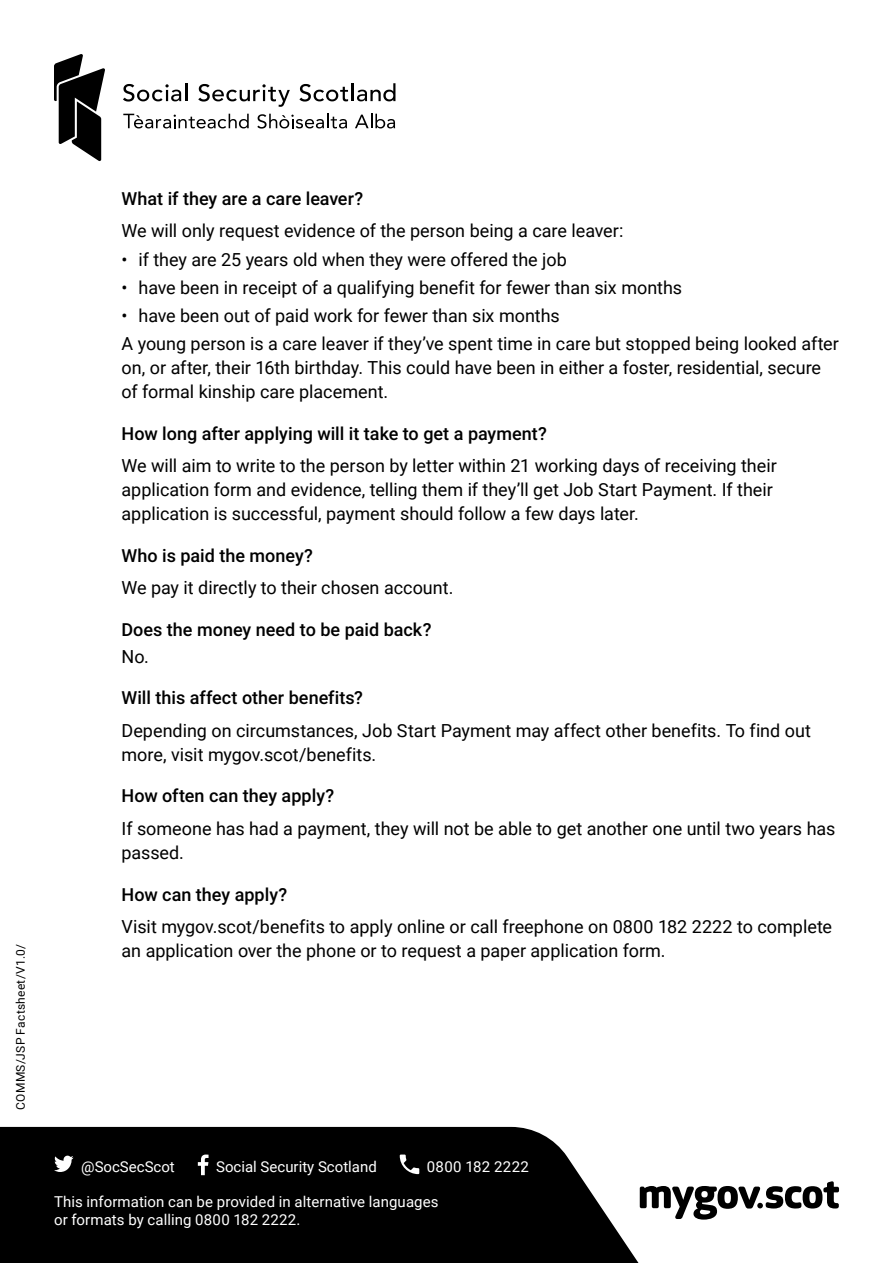
<style>
.page{position:relative;width:893px;height:1263px;background:#fff}
.page>*{position:absolute;margin:0;border:0;box-sizing:border-box;transform-origin:0 0}
.text{font:18px/24px "Roboto";color:#000}
.text-2{font:500 18px/27px "Roboto";color:#000}
.t1{font:15px/18px "Roboto";letter-spacing:.005em;color:#fff}
.reference{font:12px "Roboto";letter-spacing:.025em;color:#000}
.s1{font-weight:400}
</style>
<div class="page">
<svg style="left:123px;top:83px;width:64px;height:19px"></svg>
<svg style="left:198px;top:84px;width:92px;height:23px"></svg>
<svg style="left:299px;top:83px;width:96px;height:19px"></svg>
<svg style="left:355px;top:114px;width:40px;height:14px"></svg>
<svg style="left:123px;top:114px;width:126px;height:14px"></svg>
<svg style="left:257px;top:114px;width:90px;height:15px"></svg>
<svg style="left:54px;top:54px;width:51px;height:107px"></svg>
<svg style="left:0;top:1127px;width:640px;height:136px;background:#131313"></svg>
<svg style="left:54px;top:1155px;width:20px;height:17px"></svg>
<svg style="left:198px;top:1154px;width:11px;height:21px"></svg>
<svg style="left:400px;top:1154px;width:19px;height:20px"></svg>
<svg style="left:640px;top:1181px;width:199px;height:38px"></svg>
<p class="reference" style="left:12px;top:1110px;width:167px;rotate:-90deg">COMMS/JSP Factsheet/V1.0/</p>
<p class="text-2" style="left:122px;top:184px;width:243px">What if they are a care leaver?</p>
<p class="text" style="left:122px;top:218px;width:503px">We will only request evidence of the person being a care leaver:</p>
<p class="text" style="left:122px;top:247px;width:447px">• if they are 25 years old when they were offered the job</p>
<p class="text" style="left:122px;top:275px;width:562px">• have been in receipt of a qualifying benefit for fewer than six months</p>
<p class="text" style="left:122px;top:303px;width:440px">• have been out of paid work for fewer than six months</p>
<p class="text" style="left:122px;top:331px;width:719px">A young person is a care leaver if they’ve spent time in care but stopped being looked after on, or after, their 16th birthday. This could have been in either a foster, residential, secure of formal kinship care placement.</p>
<p class="text-2" style="left:122px;top:419px;width:427px">How long after applying will it take to get a payment?</p>
<p class="text" style="left:122px;top:453px;width:657px">We will aim to write to the person by letter within 21 working days of receiving their application form and evidence, telling them if they’ll get Job Start Payment. If their application is successful, payment should follow a few days later.</p>
<p class="text-2" style="left:122px;top:541px;width:193px">Who is paid the money?</p>
<p class="text" style="left:122px;top:575px;width:333px">We pay it directly to their chosen account.</p>
<p class="text-2" style="left:122px;top:615px;width:311px">Does the money need to be paid back?<br><span class="s1">No.</span></p>
<p class="text-2" style="left:122px;top:684px;width:243px">Will this affect other benefits?</p>
<p class="text" style="left:122px;top:718px;width:691px">Depending on circumstances, Job Start Payment may affect other benefits. To find out more, visit mygov.scot/benefits.</p>
<p class="text-2" style="left:122px;top:782px;width:214px">How often can they apply?</p>
<p class="text" style="left:122px;top:816px;width:715px">If someone has had a payment, they will not be able to get another one until two years has passed.</p>
<p class="text-2" style="left:122px;top:880px;width:167px">How can they apply?</p>
<p class="text" style="left:122px;top:914px;width:712px">Visit mygov.scot/benefits to apply online or call freephone on 0800 182 2222 to complete an application over the phone or to request a paper application form.</p>
<p class="t1" style="left:81px;top:1157px;width:95px">@SocSecScot</p>
<p class="t1" style="left:216px;top:1157px;width:162px">Social Security Scotland</p>
<p class="t1" style="left:427px;top:1157px;width:104px">0800 182 2222</p>
<p class="t1" style="left:54px;top:1192px;width:386px">This information can be provided in alternative languages or formats by calling 0800 182 2222.</p>
</div>
